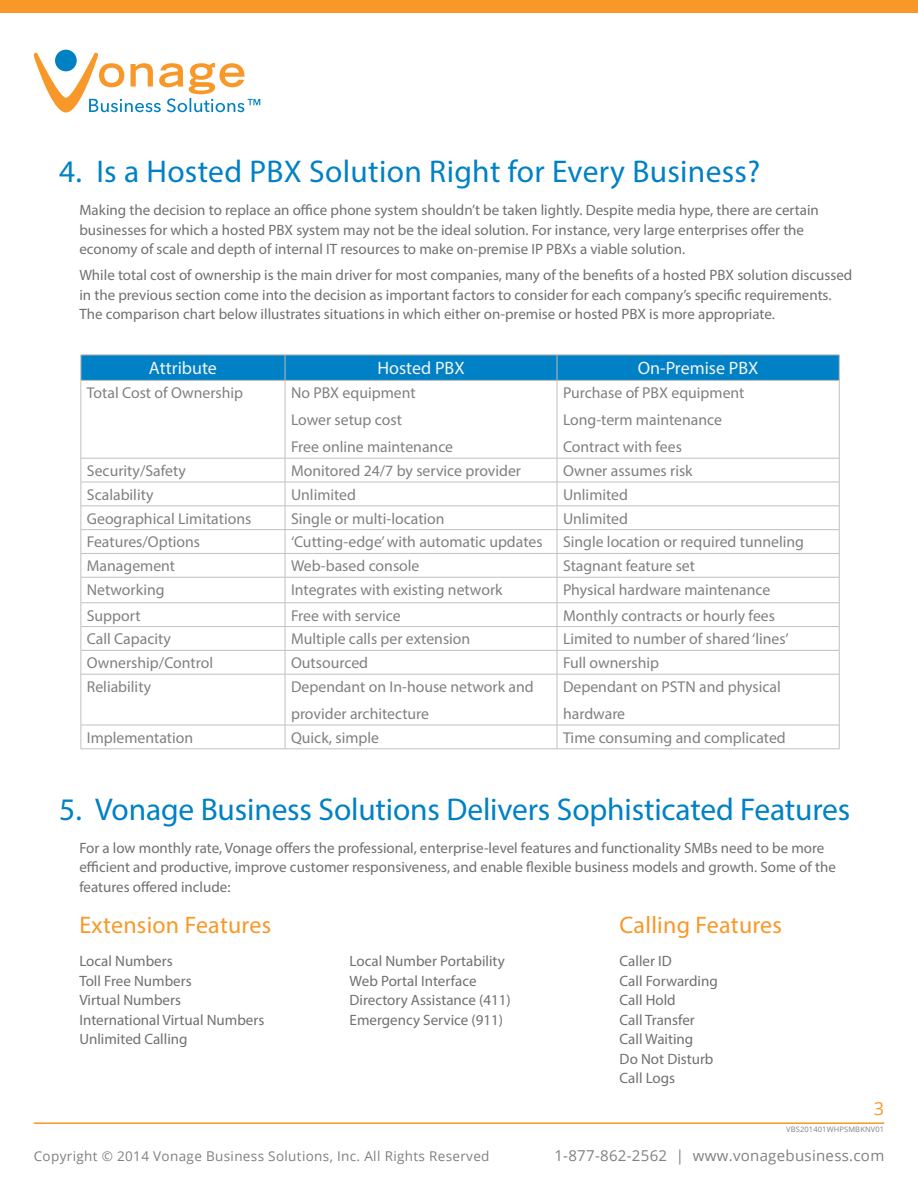
<style>
.page{position:relative;width:918px;height:1188px;background:#fff}
.page>*{position:absolute;margin:0;border:0;box-sizing:border-box;transform-origin:0 0}
.t1{font:31.5px "Myriad Pro";letter-spacing:-.005em;color:#0081c6}
.t2{font:24px "Myriad Pro";letter-spacing:.01em;color:#f89828}
.t3{font:18px "Myriad Pro";color:#f2f3f4}
.t4{font:18px "Open Sans";color:#f89828}
.t5{font:15.75px/27px "Myriad Pro";color:#808083}
.Paragraph_Style_1{font:15px/19.5px "Myriad Pro";color:#6f7073}
.t6{font:15px "Open Sans";letter-spacing:.02em;color:#808083}
.t7{font:13.5px "Open Sans";letter-spacing:.025em;color:#808083}
.t8{font:7.5px "Open Sans";letter-spacing:.02em;color:#808083}
</style>
<div class="page">
<svg style="left:55px;top:50px;width:22px;height:21px"></svg>
<svg style="left:34px;top:52px;width:226px;height:60px"></svg>
<hr style="left:34px;top:1122px;width:850px;height:2px;background:#f89828">
<div style="left:0;top:0;width:918px;height:14px;background:#f89828"></div>
<hr style="left:81px;top:381px;width:1px;height:77px;background:#c2c0c1">
<hr style="left:285px;top:381px;width:1px;height:77px;background:#c2c0c1">
<hr style="left:557px;top:381px;width:1px;height:77px;background:#c2c0c1">
<hr style="left:839px;top:381px;width:1px;height:77px;background:#c2c0c1">
<hr style="left:81px;top:458px;width:204px;height:1px;background:#c2c0c1">
<hr style="left:285px;top:458px;width:272px;height:1px;background:#c2c0c1">
<hr style="left:557px;top:458px;width:282px;height:1px;background:#c2c0c1">
<hr style="left:81px;top:482px;width:204px;height:1px;background:#c2c0c1">
<hr style="left:285px;top:482px;width:272px;height:1px;background:#c2c0c1">
<hr style="left:557px;top:482px;width:282px;height:1px;background:#c2c0c1">
<hr style="left:81px;top:506px;width:204px;height:1px;background:#c2c0c1">
<hr style="left:285px;top:506px;width:272px;height:1px;background:#c2c0c1">
<hr style="left:557px;top:506px;width:282px;height:1px;background:#c2c0c1">
<hr style="left:81px;top:529px;width:204px;height:1px;background:#c2c0c1">
<hr style="left:285px;top:529px;width:272px;height:1px;background:#c2c0c1">
<hr style="left:557px;top:529px;width:282px;height:1px;background:#c2c0c1">
<hr style="left:81px;top:553px;width:204px;height:1px;background:#c2c0c1">
<hr style="left:285px;top:553px;width:272px;height:1px;background:#c2c0c1">
<hr style="left:557px;top:553px;width:282px;height:1px;background:#c2c0c1">
<hr style="left:81px;top:577px;width:204px;height:1px;background:#c2c0c1">
<hr style="left:285px;top:577px;width:272px;height:1px;background:#c2c0c1">
<hr style="left:557px;top:577px;width:282px;height:1px;background:#c2c0c1">
<hr style="left:81px;top:603px;width:204px;height:1px;background:#c2c0c1">
<hr style="left:285px;top:603px;width:272px;height:1px;background:#c2c0c1">
<hr style="left:557px;top:603px;width:282px;height:1px;background:#c2c0c1">
<hr style="left:81px;top:626px;width:204px;height:1px;background:#c2c0c1">
<hr style="left:285px;top:626px;width:272px;height:1px;background:#c2c0c1">
<hr style="left:557px;top:626px;width:282px;height:1px;background:#c2c0c1">
<hr style="left:81px;top:650px;width:204px;height:1px;background:#c2c0c1">
<svg style="left:81px;top:458px;width:1px;height:216px"></svg>
<hr style="left:285px;top:650px;width:272px;height:1px;background:#c2c0c1">
<svg style="left:285px;top:458px;width:1px;height:216px"></svg>
<hr style="left:557px;top:650px;width:282px;height:1px;background:#c2c0c1">
<svg style="left:557px;top:458px;width:1px;height:216px"></svg>
<svg style="left:839px;top:458px;width:1px;height:216px"></svg>
<hr style="left:81px;top:674px;width:204px;height:1px;background:#c2c0c1">
<hr style="left:81px;top:674px;width:1px;height:51px;background:#c2c0c1">
<hr style="left:285px;top:674px;width:272px;height:1px;background:#c2c0c1">
<hr style="left:285px;top:674px;width:1px;height:51px;background:#c2c0c1">
<hr style="left:557px;top:674px;width:282px;height:1px;background:#c2c0c1">
<hr style="left:557px;top:674px;width:1px;height:51px;background:#c2c0c1">
<hr style="left:839px;top:674px;width:1px;height:51px;background:#c2c0c1">
<hr style="left:81px;top:725px;width:204px;height:1px;background:#c2c0c1">
<svg style="left:81px;top:725px;width:1px;height:24px"></svg>
<hr style="left:285px;top:725px;width:272px;height:1px;background:#c2c0c1">
<svg style="left:285px;top:725px;width:1px;height:24px"></svg>
<hr style="left:557px;top:725px;width:282px;height:1px;background:#c2c0c1">
<svg style="left:557px;top:725px;width:1px;height:24px"></svg>
<svg style="left:839px;top:725px;width:1px;height:24px"></svg>
<hr style="left:81px;top:749px;width:204px;height:1px;background:#c2c0c1">
<hr style="left:285px;top:749px;width:272px;height:1px;background:#c2c0c1">
<hr style="left:557px;top:749px;width:282px;height:1px;background:#c2c0c1">
<svg style="left:81px;top:355px;width:759px;height:25px;background:#0482c5"></svg>
<hr style="left:81px;top:380px;width:204px;height:1px;background:#bdbbbb">
<hr style="left:285px;top:380px;width:272px;height:1px;background:#bdbbbb">
<hr style="left:557px;top:380px;width:282px;height:1px;background:#bdbbbb">
<p class="t1" style="left:59px;top:152px;width:703px">4. Is a Hosted PBX Solution Right for Every Business?</p>
<p class="Paragraph_Style_1" style="left:79px;top:200px;width:741px">Making the decision to replace an office phone system shouldn’t be taken lightly. Despite media hype, there are certain businesses for which a hosted PBX system may not be the ideal solution. For instance, very large enterprises offer the economy of scale and depth of internal IT resources to make on-premise IP PBXs a viable solution.</p>
<p class="Paragraph_Style_1" style="left:79px;top:265px;width:774px">While total cost of ownership is the main driver for most companies, many of the benefits of a hosted PBX solution discussed in the previous section come into the decision as important factors to consider for each company’s specific requirements.<br>The comparison chart below illustrates situations in which either on-premise or hosted PBX is more appropriate.</p>
<p class="t3" style="left:149px;top:357px;width:69px">Attribute</p>
<p class="t3" style="left:377px;top:357px;width:89px">Hosted PBX</p>
<p class="t3" style="left:638px;top:357px;width:122px">On-Premise PBX</p>
<p class="t5" style="left:87px;top:379px;width:158px">Total Cost of Ownership</p>
<p class="t5" style="left:291px;top:379px;width:126px">No PBX equipment<br>Lower setup cost</p>
<p class="t5" style="left:291px;top:433px;width:164px">Free online maintenance</p>
<p class="t5" style="left:563px;top:379px;width:183px">Purchase of PBX equipment</p>
<p class="t5" style="left:563px;top:406px;width:160px">Long-term maintenance</p>
<p class="t5" style="left:563px;top:433px;width:120px">Contract with fees</p>
<p class="t5" style="left:87px;top:457px;width:101px">Security/Safety</p>
<p class="t5" style="left:291px;top:457px;width:232px">Monitored 24/7 by service provider</p>
<p class="t5" style="left:563px;top:457px;width:131px">Owner assumes risk</p>
<p class="t5" style="left:87px;top:481px;width:68px">Scalability</p>
<p class="t5" style="left:291px;top:481px;width:67px">Unlimited</p>
<p class="t5" style="left:563px;top:481px;width:67px">Unlimited</p>
<p class="t5" style="left:87px;top:505px;width:166px">Geographical Limitations</p>
<p class="t5" style="left:291px;top:505px;width:155px">Single or multi-location</p>
<p class="t5" style="left:563px;top:505px;width:67px">Unlimited</p>
<p class="t5" style="left:87px;top:528px;width:115px">Features/Options</p>
<p class="t5" style="left:291px;top:528px;width:253px">‘Cutting-edge’ with automatic updates</p>
<p class="t5" style="left:563px;top:528px;width:243px">Single location or required tunneling</p>
<p class="t5" style="left:87px;top:552px;width:90px">Management</p>
<p class="t5" style="left:291px;top:552px;width:130px">Web-based console</p>
<p class="t5" style="left:563px;top:552px;width:134px">Stagnant feature set</p>
<p class="t5" style="left:87px;top:576px;width:79px">Networking</p>
<p class="t5" style="left:291px;top:576px;width:213px">Integrates with existing network</p>
<p class="t5" style="left:563px;top:576px;width:209px">Physical hardware maintenance</p>
<p class="t5" style="left:87px;top:602px;width:55px">Support</p>
<p class="t5" style="left:291px;top:602px;width:111px">Free with service</p>
<p class="t5" style="left:563px;top:602px;width:214px">Monthly contracts or hourly fees</p>
<p class="t5" style="left:87px;top:625px;width:86px">Call Capacity</p>
<p class="t5" style="left:291px;top:625px;width:181px">Multiple calls per extension</p>
<p class="t5" style="left:563px;top:625px;width:227px">Limited to number of shared ‘lines’</p>
<p class="t5" style="left:87px;top:649px;width:128px">Ownership/Control</p>
<p class="t5" style="left:291px;top:649px;width:79px">Outsourced</p>
<p class="t5" style="left:563px;top:649px;width:98px">Full ownership</p>
<p class="t5" style="left:87px;top:673px;width:66px">Reliability</p>
<p class="t5" style="left:291px;top:673px;width:244px">Dependant on In-house network and provider architecture</p>
<p class="t5" style="left:563px;top:673px;width:219px">Dependant on PSTN and physical hardware</p>
<p class="t5" style="left:87px;top:724px;width:108px">Implementation</p>
<p class="t5" style="left:291px;top:724px;width:90px">Quick, simple</p>
<p class="t5" style="left:563px;top:724px;width:224px">Time consuming and complicated</p>
<p class="t1" style="left:59px;top:790px;width:793px">5. Vonage Business Solutions Delivers Sophisticated Features</p>
<p class="Paragraph_Style_1" style="left:79px;top:837px;width:758px">For a low monthly rate, Vonage offers the professional, enterprise-level features and functionality SMBs need to be more efficient and productive, improve customer responsiveness, and enable flexible business models and growth. Some of the features offered include:</p>
<p class="t2" style="left:79px;top:910px;width:193px">Extension Features</p>
<p class="Paragraph_Style_1" style="left:79px;top:951px;width:186px">Local Numbers<br>Toll Free Numbers<br>Virtual Numbers<br>International Virtual Numbers<br>Unlimited Calling</p>
<p class="Paragraph_Style_1" style="left:350px;top:951px;width:163px">Local Number Portability<br>Web Portal Interface<br>Directory Assistance (411)<br>Emergency Service (911)</p>
<p class="t2" style="left:620px;top:910px;width:164px">Calling Features</p>
<p class="Paragraph_Style_1" style="left:620px;top:951px;width:100px">Caller ID<br>Call Forwarding<br>Call Hold<br>Call Transfer<br>Call Waiting<br>Do Not Disturb<br>Call Logs</p>
<p class="t7" style="left:34px;top:1147px;width:457px">Copyright © 2014 Vonage Business Solutions, Inc. All Rights Reserved</p>
<p class="t4" style="left:874px;top:1097px;width:12px">3</p>
<p class="t6" style="left:554px;top:1145px;width:331px">1-877-862-2562 | www.vonagebusiness.com</p>
<p class="t8" style="left:786px;top:1124px;width:100px">VBS201401WHPSMBKNV01</p>
</div>
